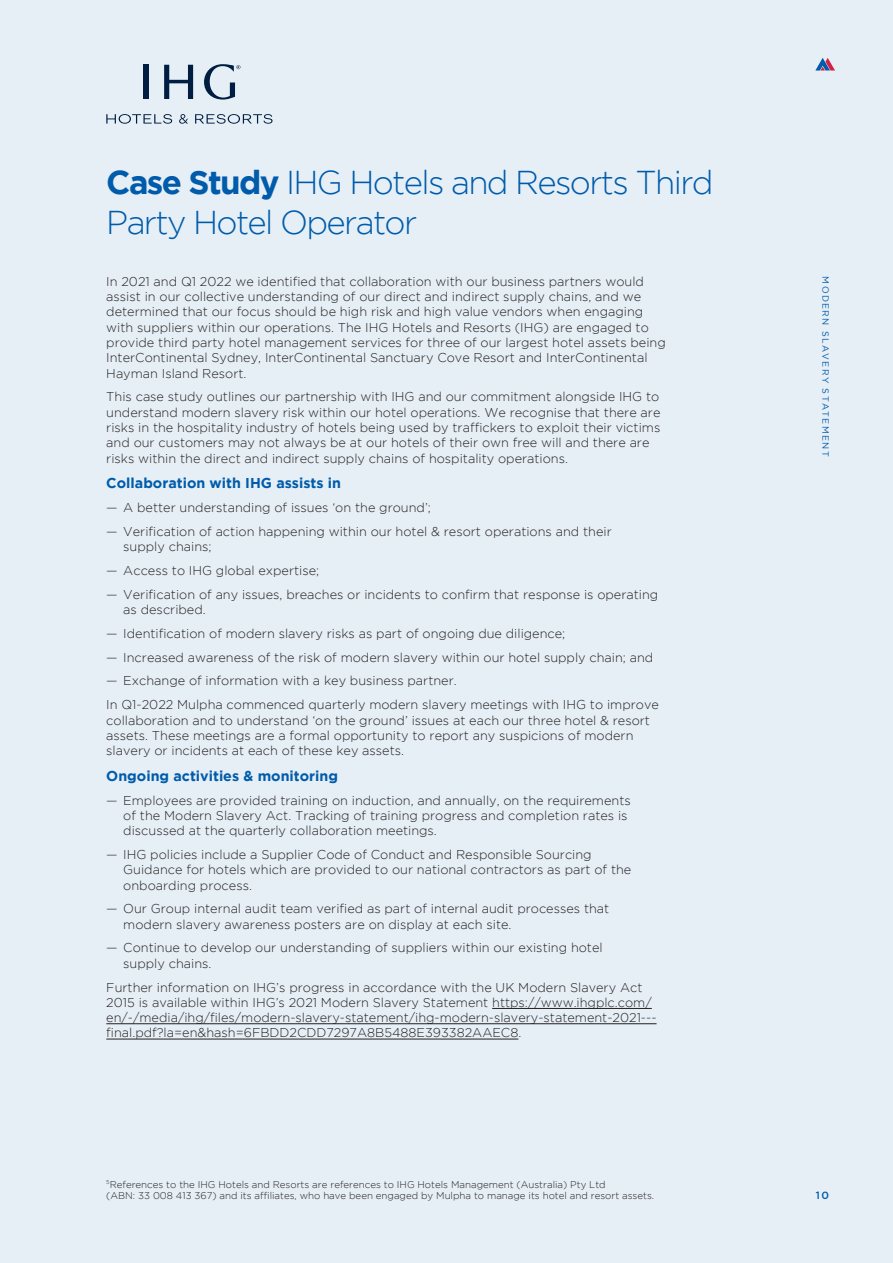
<style>
.page{position:relative;width:893px;height:1263px;background:#e6eff6}
.page>*{position:absolute;margin:0;border:0;box-sizing:border-box;transform-origin:0 0}
.t1{font:300 33px/39.6px "Gotham";letter-spacing:-.05em;color:#005cab}
.body_bold{font:700 14.25px "Gotham";color:#005cab}
.body{font:300 12.75px/15.3px "Gotham";color:#231f20}
.t2{font:500 10.5px "Gotham";color:#005cab}
.body-2{font:300 9.75px/11.7px "Gotham";color:#231f20}
.t3{font:9px "Gotham";letter-spacing:.15em;color:#005cab}
.s1{font-weight:700}
.s2{font-style:inherit}
</style>
<div class="page">
<hr style="left:492px;top:1008px;width:160px;height:1px;background:#231f20">
<hr style="left:106px;top:1023px;width:551px;height:1px;background:#231f20">
<hr style="left:106px;top:1039px;width:412px;height:1px;background:#231f20">
<svg style="left:164px;top:65px;width:29px;height:34px"></svg>
<div style="left:144px;top:65px;width:5px;height:34px;background:#001e41"></div>
<svg style="left:204px;top:64px;width:36px;height:36px"></svg>
<svg style="left:106px;top:114px;width:66px;height:10px"></svg>
<svg style="left:195px;top:114px;width:78px;height:10px"></svg>
<svg style="left:179px;top:114px;width:9px;height:10px"></svg>
<p class="t1" style="left:106px;top:162px;width:609px"><span class="s1">Case Study</span> IHG Hotels and Resorts Third<br>Party Hotel Operator</p>
<p class="body" style="left:106px;top:273px;width:561px">In 2021 and Q1 2022 we identified that collaboration with our business partners would assist in our collective understanding of our direct and indirect supply chains, and we determined that our focus should be high risk and high value vendors when engaging with suppliers within our operations. The IHG Hotels and Resorts (IHG) are engaged to provide third party hotel management services for three of our largest hotel assets being InterContinental Sydney, InterContinental Sanctuary Cove Resort and InterContinental Hayman Island Resort.</p>
<p class="body" style="left:106px;top:389px;width:556px">This case study outlines our partnership with IHG and our commitment alongside IHG to understand modern slavery risk within our hotel operations. We recognise that there are risks in the hospitality industry of hotels being used by traffickers to exploit their victims and our customers may not always be at our hotels of their own free will and there are risks within the direct and indirect supply chains of hospitality operations.</p>
<p class="body_bold" style="left:106px;top:475px;width:236px">Collaboration with IHG assists in</p>
<p class="body" style="left:106px;top:500px;width:326px"><span class="s2">—</span> A better understanding of issues ‘on the ground’;</p>
<p class="body" style="left:123px;top:523px;width:490px;text-indent:-17px"><span class="s2">—</span> Verification of action happening within our hotel &amp; resort operations and their supply chains;</p>
<p class="body" style="left:106px;top:562px;width:214px"><span class="s2">—</span> Access to IHG global expertise;</p>
<p class="body" style="left:123px;top:586px;width:536px;text-indent:-17px"><span class="s2">—</span> Verification of any issues, breaches or incidents to confirm that response is operating as described.</p>
<p class="body" style="left:106px;top:625px;width:460px"><span class="s2">—</span> Identification of modern slavery risks as part of ongoing due diligence;</p>
<p class="body" style="left:106px;top:649px;width:548px"><span class="s2">—</span> Increased awareness of the risk of modern slavery within our hotel supply chain; and</p>
<p class="body" style="left:106px;top:673px;width:352px"><span class="s2">—</span> Exchange of information with a key business partner.</p>
<p class="body" style="left:106px;top:697px;width:554px">In Q1-2022 Mulpha commenced quarterly modern slavery meetings with IHG to improve collaboration and to understand ‘on the ground’ issues at each our three hotel &amp; resort assets. These meetings are a formal opportunity to report any suspicions of modern slavery or incidents at each of these key assets.</p>
<p class="body_bold" style="left:106px;top:767px;width:233px">Ongoing activities &amp; monitoring</p>
<p class="body" style="left:123px;top:792px;width:509px;text-indent:-17px"><span class="s2">—</span> Employees are provided training on induction, and annually, on the requirements of the Modern Slavery Act. Tracking of training progress and completion rates is discussed at the quarterly collaboration meetings.</p>
<p class="body" style="left:123px;top:847px;width:510px;text-indent:-17px"><span class="s2">—</span> IHG policies include a Supplier Code of Conduct and Responsible Sourcing<br>Guidance for hotels which are provided to our national contractors as part of the onboarding process.</p>
<p class="body" style="left:123px;top:901px;width:488px;text-indent:-17px"><span class="s2">—</span> Our Group internal audit team verified as part of internal audit processes that modern slavery awareness posters are on display at each site.</p>
<p class="body" style="left:123px;top:940px;width:481px;text-indent:-17px"><span class="s2">—</span> Continue to develop our understanding of suppliers within our existing hotel supply chains.</p>
<p class="body" style="left:106px;top:979px;width:552px">Further information on IHG’s progress in accordance with the UK Modern Slavery Act 2015 is available within IHG’s 2021 Modern Slavery Statement https://www.ihgplc.com/ en/-/media/ihg/files/modern-slavery-statement/ihg-modern-slavery-statement-2021--- final.pdf?la=en&amp;hash=6FBDD2CDD7297A8B5488E393382AAEC8.</p>
<p class="body-2" style="left:106px;top:1178px;width:549px"><sup>5</sup>References to the IHG Hotels and Resorts are references to IHG Hotels Management (Australia) Pty Ltd<br>(ABN: 33 008 413 367) and its affiliates, who have been engaged by Mulpha to manage its hotel and resort assets.</p>
<p class="t3" style="left:831px;top:276px;width:182px;rotate:90deg">MODERN SLAVERY STATEMENT</p>
<p class="t2" style="left:816px;top:1188px;width:15px">10</p>
</div>
